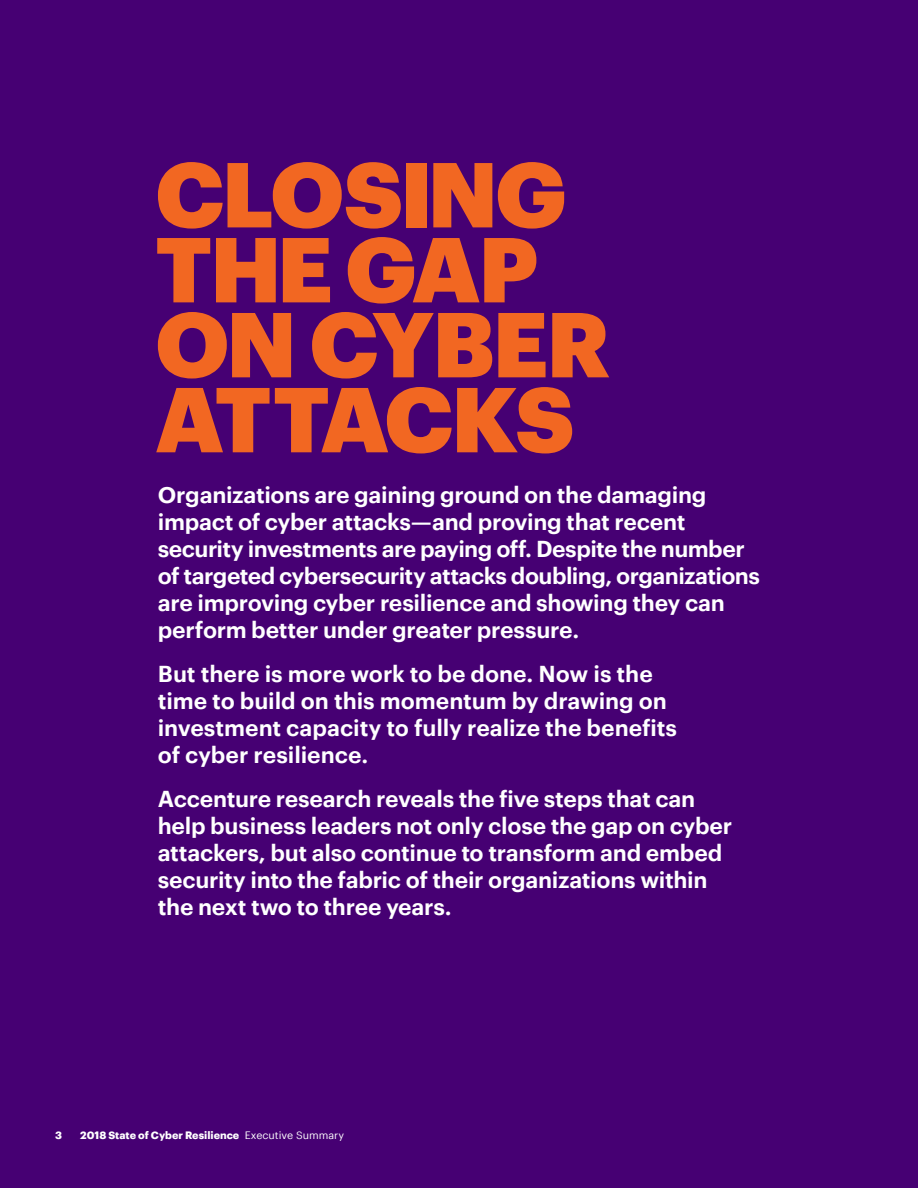
<style>
.page{position:relative;width:918px;height:1188px;background:#460073}
.page>*{position:absolute;margin:0;border:0;box-sizing:border-box;transform-origin:0 0}
.t1{font:900 90px/75px "Graphik";letter-spacing:-.03em;color:#f26722}
.t2{font:600 22.5px/27px "Graphik";letter-spacing:-.015em;color:#fff}
.t3{font:700 10.5px "Graphik";color:#fff}
.s1{font-weight:400}
</style>
<div class="page">
<h1 class="t1" style="left:155px;top:149px;width:456px">CLOSING<br>THE GAP<br>ON CYBER<br>ATTACKS</h1>
<p class="t2" style="left:158px;top:479px;width:604px">Organizations are gaining ground on the damaging impact of cyber attacks—and proving that recent security investments are paying off. Despite the number of targeted cybersecurity attacks doubling, organizations are improving cyber resilience and showing they can perform better under greater pressure.</p>
<p class="t2" style="left:158px;top:658px;width:521px">But there is more work to be done. Now is the time to build on this momentum by drawing on investment capacity to fully realize the benefits of cyber resilience.</p>
<p class="t2" style="left:158px;top:783px;width:576px">Accenture research reveals the five steps that can help business leaders not only close the gap on cyber attackers, but also continue to transform and embed security into the fabric of their organizations within the next two to three years.</p>
<p class="t3" style="left:55px;top:1127px;width:8px">3</p>
<p class="t3" style="left:80px;top:1127px;width:265px">2018 State of Cyber Resilience <span class="s1">Executive Summary</span></p>
</div>
